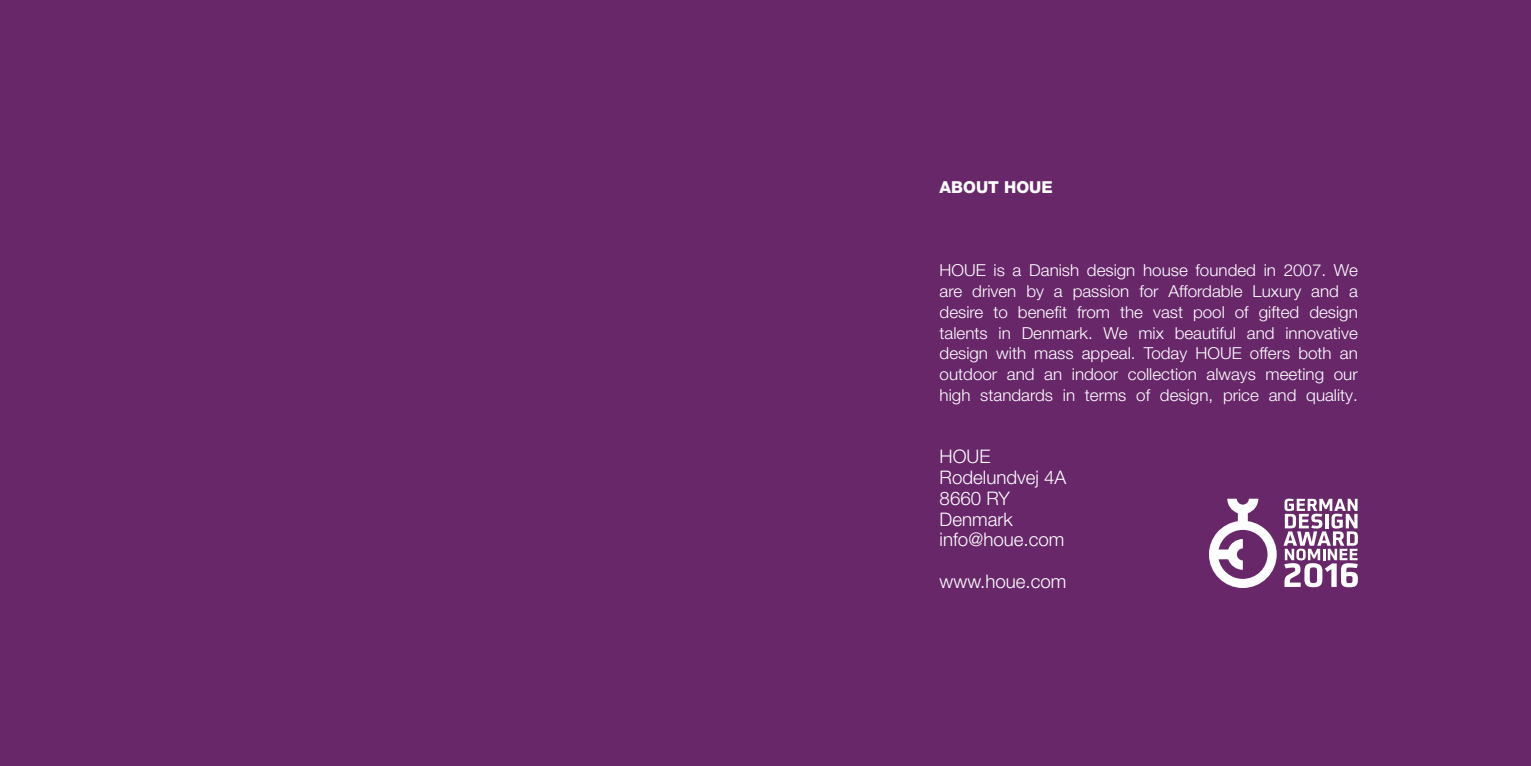
<style>
.page{position:relative;width:1531px;height:766px;background:#fff}
.page>*{position:absolute;margin:0;border:0;box-sizing:border-box;transform-origin:0 0}
.t1{font:300 18.75px "Helvetica Neue LT Pro";color:#fff}
.t2{font:300 16.5px/20.7px "Helvetica Neue LT Pro";color:#fff;text-align:justify}
.t3{font:800 16.5px "Helvetica Neue LT Pro";color:#fff}
</style>
<div class="page">
<div style="left:0;top:0;width:1530px;height:765px;background:#672769"></div>
<svg style="left:1283px;top:498px;width:74px;height:89px"></svg>
<svg style="left:1208px;top:498px;width:68px;height:90px"></svg>
<p class="t3" style="left:939px;top:177px;width:115px">ABOUT HOUE</p>
<p class="t2" style="left:939px;top:259px;width:420px">HOUE is a Danish design house founded in 2007. We are driven by a passion for Affordable Luxury and a desire to benefit from the vast pool of gifted design talents in Denmark. We mix beautiful and innovative design with mass appeal. Today HOUE offers both an outdoor and an indoor collection always meeting our high standards in terms of design, price and quality.</p>
<p class="t1" style="left:939px;top:445px;width:52px">HOUE</p>
<p class="t1" style="left:939px;top:466px;width:128px">Rodelundvej 4A</p>
<p class="t1" style="left:939px;top:486px;width:72px">8660 RY</p>
<p class="t1" style="left:939px;top:507px;width:75px">Denmark</p>
<p class="t1" style="left:939px;top:528px;width:126px">info@houe.com</p>
<p class="t1" style="left:939px;top:569px;width:128px">www.houe.com</p>
</div>
